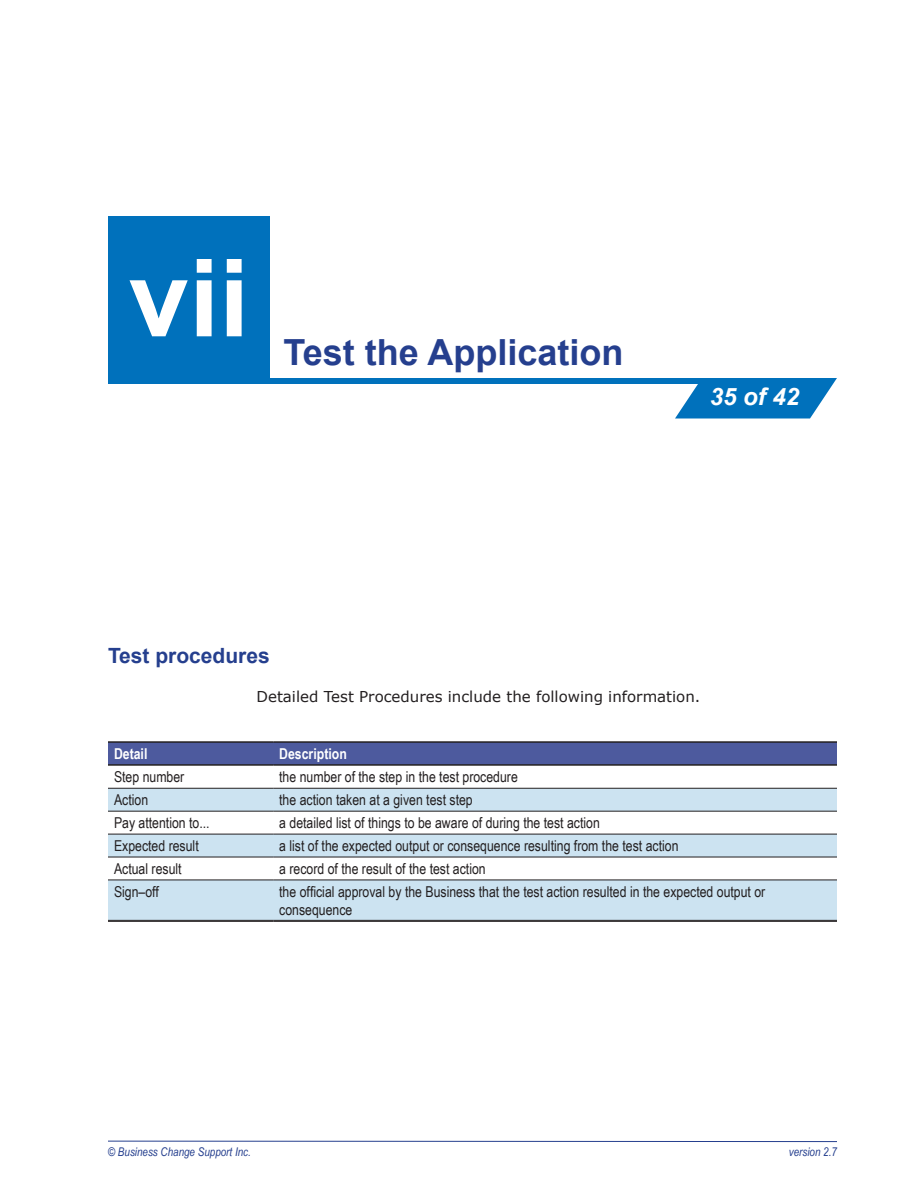
<style>
.page{position:relative;width:918px;height:1188px;background:#fff}
.page>*{position:absolute;margin:0;border:0;box-sizing:border-box;transform-origin:0 0}
.Module_Number{font:700 108px "Arial";color:#fff}
.Module_Title{font:700 36px "Arial";color:#253f8e}
.t1{font:italic 700 24px "Arial";color:#fff}
.Heading_1{font:700 21px "Arial";color:#253f8e}
.Table_Text{font:15px/18px "Arial Narrow";color:#231f20}
.Body_Text{font:15px "Verdana";color:#231f20}
.Table_Header_Row{font:700 15px "Arial Narrow";color:#fff}
.t2{font:italic 12px "Arial Narrow";color:#253f8e}
</style>
<div class="page">
<div style="left:108px;top:378px;width:605px;height:6px;background:#0071bc"></div>
<svg style="left:675px;top:378px;width:162px;height:40px"></svg>
<svg style="left:108px;top:1140px;width:729px;height:2px"></svg>
<div style="left:108px;top:216px;width:162px;height:162px;background:#0071bc"></div>
<div style="left:108px;top:743px;width:729px;height:21px;background:#4d5a9e"></div>
<svg style="left:108px;top:789px;width:729px;height:131px;fill:#cce3f1"></svg>
<hr style="left:108px;top:788px;width:165px;height:1px;background:#231f20">
<hr style="left:273px;top:788px;width:564px;height:1px;background:#231f20">
<hr style="left:108px;top:811px;width:165px;height:1px;background:#231f20">
<hr style="left:273px;top:811px;width:564px;height:1px;background:#231f20">
<hr style="left:108px;top:834px;width:165px;height:1px;background:#231f20">
<hr style="left:273px;top:834px;width:564px;height:1px;background:#231f20">
<hr style="left:108px;top:857px;width:165px;height:1px;background:#231f20">
<hr style="left:273px;top:857px;width:564px;height:1px;background:#231f20">
<hr style="left:108px;top:880px;width:165px;height:1px;background:#231f20">
<hr style="left:273px;top:880px;width:564px;height:1px;background:#231f20">
<hr style="left:108px;top:920px;width:165px;height:1px;background:#231f20">
<hr style="left:108px;top:921px;width:165px;height:1px;background:#231f20">
<hr style="left:273px;top:920px;width:564px;height:1px;background:#231f20">
<hr style="left:273px;top:921px;width:564px;height:1px;background:#231f20">
<hr style="left:108px;top:741px;width:165px;height:2px;background:#231f20">
<hr style="left:273px;top:741px;width:564px;height:2px;background:#231f20">
<hr style="left:108px;top:764px;width:165px;height:2px;background:#231f20">
<hr style="left:273px;top:764px;width:564px;height:2px;background:#231f20">
<p class="Module_Number" style="left:129px;top:227px;width:122px">vii</p>
<p class="Module_Title" style="left:284px;top:328px;width:342px">Test the Application</p>
<h3 class="t1" style="left:710px;top:381px;width:91px">35 of 42</h3>
<p class="Heading_1" style="left:108px;top:642px;width:163px">Test procedures</p>
<p class="Body_Text" style="left:256px;top:687px;width:445px">Detailed Test Procedures include the following information.</p>
<p class="Table_Header_Row" style="left:114px;top:742px;width:35px">Detail</p>
<p class="Table_Header_Row" style="left:279px;top:742px;width:69px">Description</p>
<p class="Table_Text" style="left:114px;top:767px;width:72px">Step number</p>
<p class="Table_Text" style="left:279px;top:767px;width:240px">the number of the step in the test procedure</p>
<p class="Table_Text" style="left:114px;top:790px;width:36px">Action</p>
<p class="Table_Text" style="left:279px;top:790px;width:195px">the action taken at a given test step</p>
<p class="Table_Text" style="left:114px;top:813px;width:97px">Pay attention to...</p>
<p class="Table_Text" style="left:279px;top:813px;width:322px">a detailed list of things to be aware of during the test action</p>
<p class="Table_Text" style="left:114px;top:836px;width:86px">Expected result</p>
<p class="Table_Text" style="left:279px;top:836px;width:401px">a list of the expected output or consequence resulting from the test action</p>
<p class="Table_Text" style="left:114px;top:859px;width:69px">Actual result</p>
<p class="Table_Text" style="left:279px;top:859px;width:208px">a record of the result of the test action</p>
<p class="Table_Text" style="left:114px;top:882px;width:46px">Sign–off</p>
<p class="Table_Text" style="left:279px;top:882px;width:488px">the official approval by the Business that the test action resulted in the expected output or consequence</p>
<p class="t2" style="left:108px;top:1143px;width:144px">© Business Change Support Inc.</p>
<p class="t2" style="left:789px;top:1143px;width:50px">version 2.7</p>
</div>
